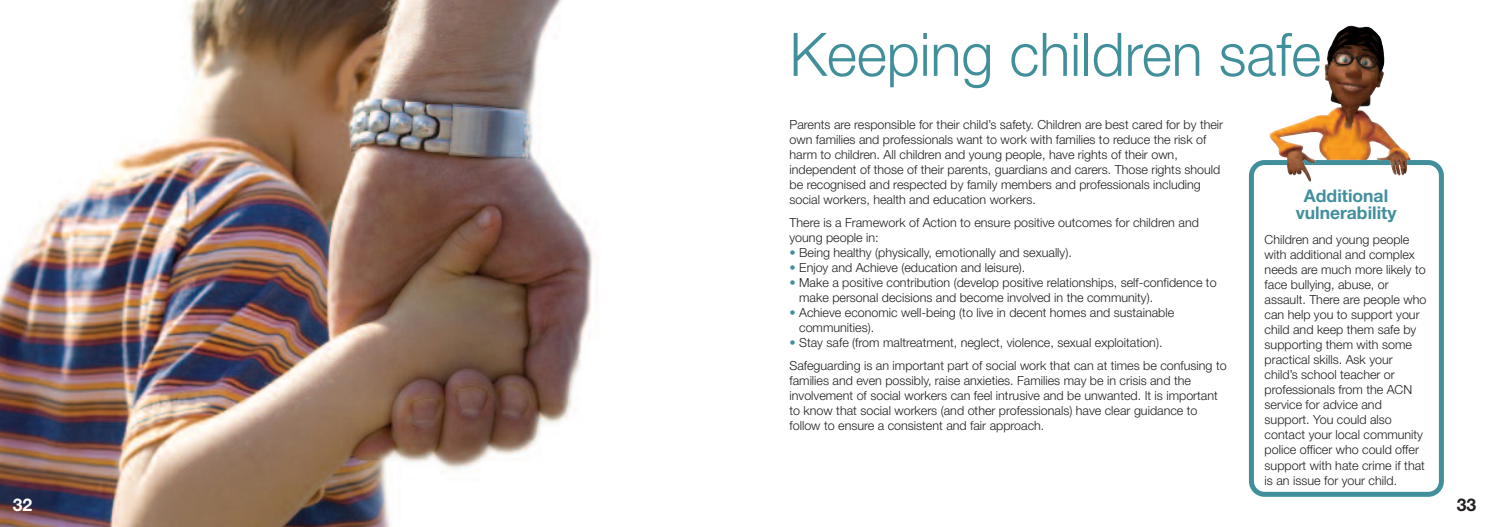
<style>
.page{position:relative;width:1489px;height:527px;background:#fff}
.page>*{position:absolute;margin:0;border:0;box-sizing:border-box;transform-origin:0 0}
.t1{font:300 60px "Helvetica Neue";color:#428f9c;scale:.96 1}
.t2{font:700 17.5px/17.5px "Helvetica Neue";color:#428f9c;text-align:center}
.t3{font:700 17.5px "Helvetica Neue";color:#fff}
.t4{font:700 17.5px "Helvetica Neue";color:#231f20}
.t5{font:300 12.5px/15px "Helvetica Neue";color:#231f20}
.s1{color:#428f9c}
</style>
<div class="page">
<img style="left:0;top:0;width:593px;height:526px">
<svg style="left:1248px;top:160px;width:195px;height:336px"></svg>
<img style="left:1269px;top:75px;width:141px;height:106px">
<h2 class="t3" style="left:13px;top:493px;width:21px">32</h2>
<h1 class="t1" style="left:789px;top:18px;width:555px">Keeping children safe</h1>
<p class="t5" style="left:789px;top:117px;width:435px">Parents are responsible for their child’s safety. Children are best cared for by their own families and professionals want to work with families to reduce the risk of harm to children. All children and young people, have rights of their own, independent of those of their parents, guardians and carers. Those rights should be recognised and respected by family members and professionals including social workers, health and education workers.</p>
<p class="t5" style="left:789px;top:214px;width:411px">There is a Framework of Action to ensure positive outcomes for children and young people in:</p>
<p class="t5" style="left:789px;top:244px;width:284px"><span class="s1">•</span> Being healthy (physically, emotionally and sexually).</p>
<p class="t5" style="left:789px;top:259px;width:237px"><span class="s1">•</span> Enjoy and Achieve (education and leisure).</p>
<p class="t5" style="left:799px;top:274px;width:419px;text-indent:-10px"><span class="s1">•</span> Make a positive contribution (develop positive relationships, self-confidence to make personal decisions and become involved in the community).</p>
<p class="t5" style="left:799px;top:304px;width:376px;text-indent:-10px"><span class="s1">•</span> Achieve economic well-being (to live in decent homes and sustainable communities).</p>
<p class="t5" style="left:789px;top:331px;width:438px;line-height:22.5px"><span class="s1">•</span> Stay safe (from maltreatment, neglect, violence, sexual exploitation).<br>Safeguarding is an important part of social work that can at times be confusing to</p>
<p class="t5" style="left:789px;top:372px;width:430px">families and even possibly, raise anxieties. Families may be in crisis and the involvement of social workers can feel intrusive and be unwanted. It is important to know that social workers (and other professionals) have clear guidance to follow to ensure a consistent and fair approach.</p>
<h2 class="t2" style="left:1295px;top:186px;width:102px">Additional vulnerability</h2>
<p class="t5" style="left:1264px;top:232px;width:163px">Children and young people with additional and complex needs are much more likely to face bullying, abuse, or assault. There are people who can help you to support your child and keep them safe by supporting them with some practical skills. Ask your child’s school teacher or professionals from the ACN service for advice and support. You could also contact your local community police officer who could offer support with hate crime if that is an issue for your child.</p>
<h2 class="t4" style="left:1456px;top:493px;width:21px">33</h2>
</div>
